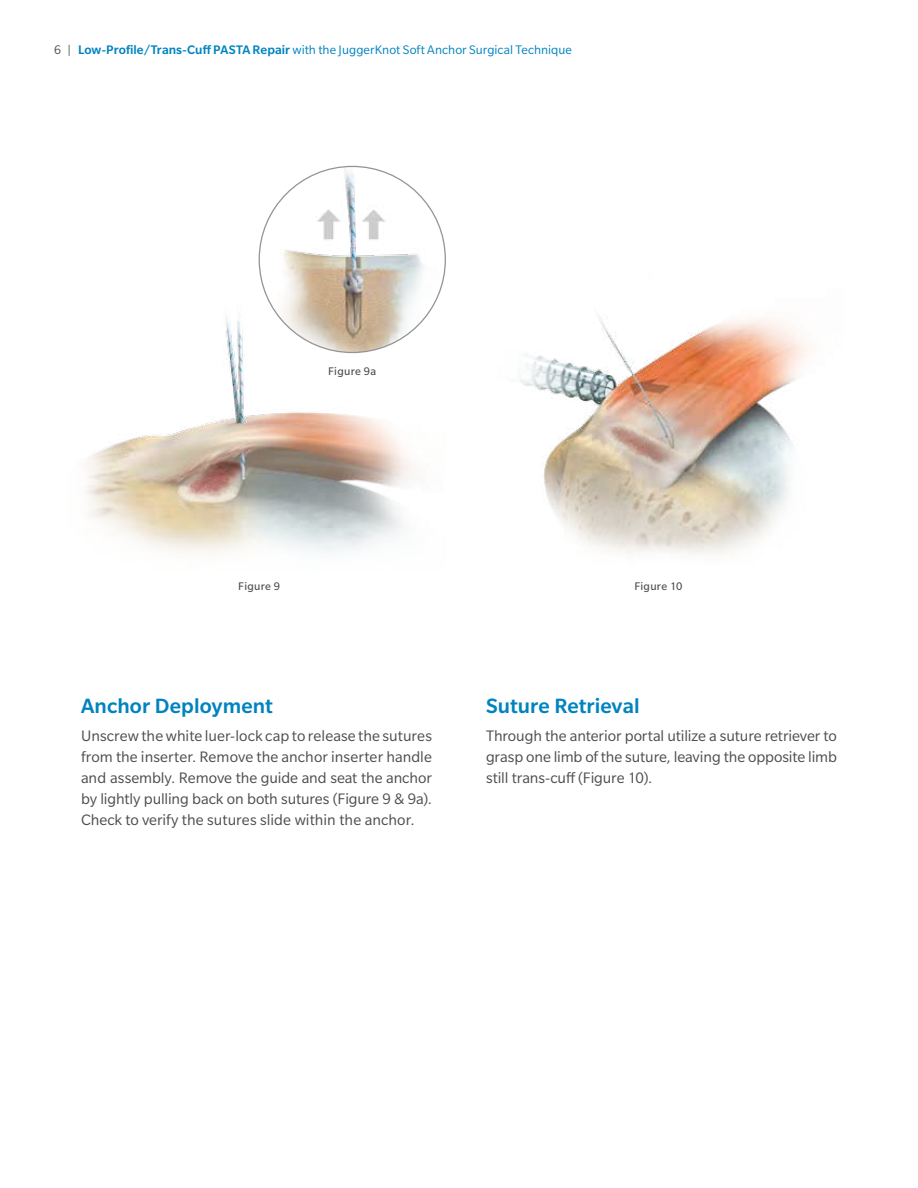
<style>
.page{position:relative;width:918px;height:1188px;background:#fff}
.page>*{position:absolute;margin:0;border:0;box-sizing:border-box;transform-origin:0 0}
.t1{font:500 22.5px "Slate Pro";letter-spacing:.005em;color:#0083bf}
.t2{font:16.5px/21px "Slate Pro";letter-spacing:-.005em;color:#4d4d4f;text-align:justify}
.t3{font:13.5px "Slate Pro";letter-spacing:.005em;color:#0083bf}
.t4{font:12px "Slate Pro";letter-spacing:.025em;color:#4d4d4f}
.s1{color:#4d4d4f}
.s2{font-weight:500}
</style>
<div class="page">
<img style="left:86px;top:295px;width:353px;height:258px">
<img style="left:259px;top:166px;width:186px;height:187px;border-radius:93px">
<img style="left:519px;top:315px;width:290px;height:239px">
<p class="t3" style="left:54px;top:43px;width:519px"><span class="s1">6 |</span> <span class="s2">Low-Profile/Trans-Cuff PASTA Repair</span> with the JuggerKnot Soft Anchor Surgical Technique</p>
<p class="t4" style="left:328px;top:365px;width:49px">Figure 9a</p>
<p class="t4" style="left:238px;top:580px;width:43px">Figure 9</p>
<h1 class="t1" style="left:81px;top:694px;width:193px">Anchor Deployment</h1>
<p class="t2" style="left:81px;top:725px;width:353px">Unscrew the white luer-lock cap to release the sutures from the inserter. Remove the anchor inserter handle and assembly. Remove the guide and seat the anchor by lightly pulling back on both sutures (Figure 9 &amp; 9a).<br>Check to verify the sutures slide within the anchor.</p>
<p class="t4" style="left:634px;top:580px;width:50px">Figure 10</p>
<h1 class="t1" style="left:486px;top:694px;width:155px">Suture Retrieval</h1>
<p class="t2" style="left:486px;top:725px;width:352px">Through the anterior portal utilize a suture retriever to grasp one limb of the suture, leaving the opposite limb still trans-cuff (Figure 10).</p>
</div>
